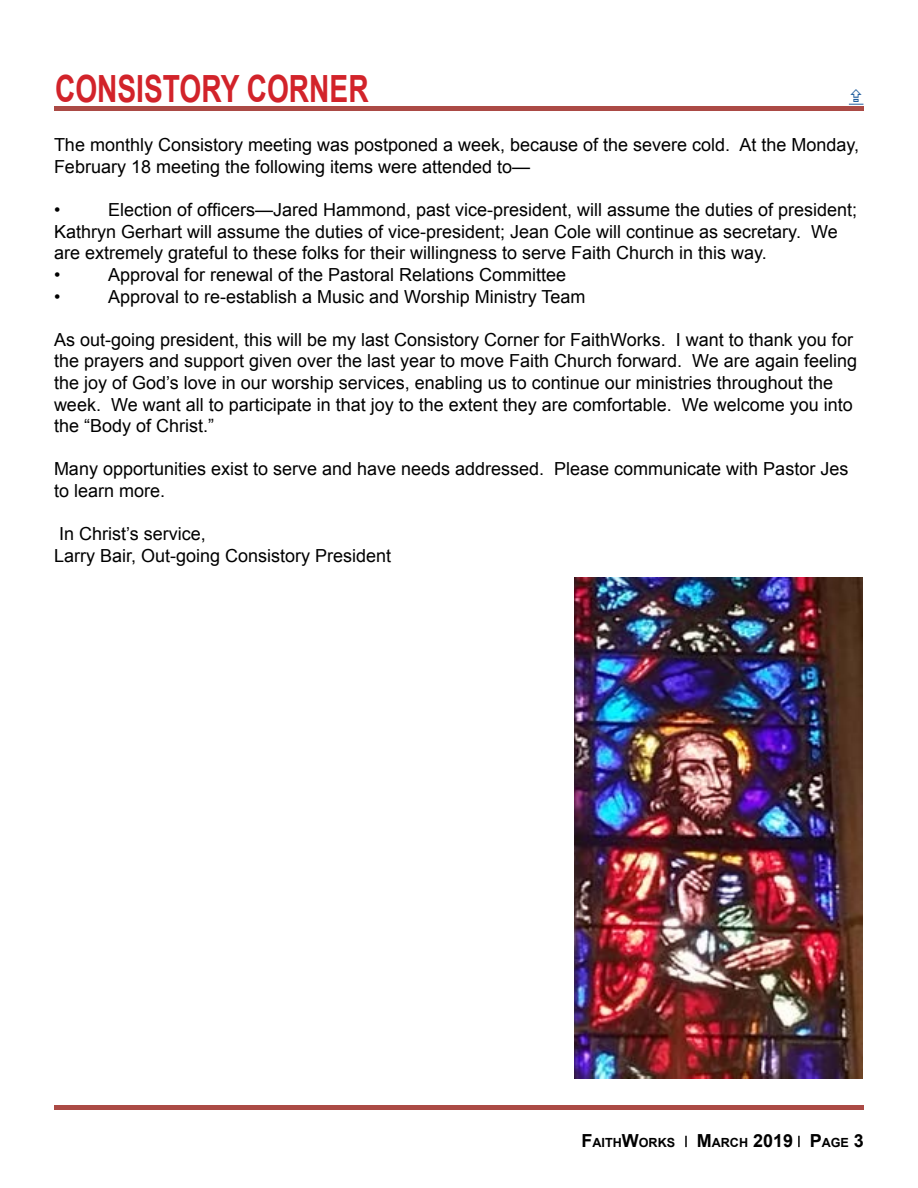
<style>
.page{position:relative;width:918px;height:1188px;background:#fff}
.page>*{position:absolute;margin:0;border:0;box-sizing:border-box;transform-origin:0 0}
.t1{font:700 37.5px "Arial";color:#d2232a;scale:.75 1}
.t2{font:18px/21.6px "Arial";color:#000}
.t3{font:700 12.6px "Arial";color:#000}
.s1{font-size:18px}
</style>
<div class="page">
<svg style="left:685px;top:1136px;width:2px;height:11px"></svg>
<svg style="left:798px;top:1136px;width:2px;height:11px"></svg>
<div style="left:54px;top:106px;width:810px;height:5px;background:#ab4a45"></div>
<div style="left:54px;top:1105px;width:810px;height:5px;background:#ab4a45"></div>
<img style="left:575px;top:577px;width:288px;height:501px">
<svg style="left:849px;top:103px;width:14px;height:2px"></svg>
<h1 class="t1" style="left:55px;top:64px;width:420px">CONSISTORY CORNER</h1>
<p class="t2" style="left:54px;top:134px;width:807px">The monthly Consistory meeting was postponed a week, because of the severe cold. At the Monday,<br>February 18 meeting the following items were attended to—</p>
<p class="t2" style="left:54px;top:199px;width:8px">•</p>
<p class="t2" style="left:54px;top:199px;width:805px;text-indent:54px">Election of officers—Jared Hammond, past vice-president, will assume the duties of president; Kathryn Gerhart will assume the duties of vice-president; Jean Cole will continue as secretary. We are extremely grateful to these folks for their willingness to serve Faith Church in this way.<br>•</p>
<p class="t2" style="left:108px;top:264px;width:460px">Approval for renewal of the Pastoral Relations Committee</p>
<p class="t2" style="left:54px;top:286px;width:8px">•</p>
<p class="t2" style="left:108px;top:286px;width:479px">Approval to re-establish a Music and Worship Ministry Team</p>
<p class="t2" style="left:54px;top:329px;width:805px">As out-going president, this will be my last Consistory Corner for FaithWorks. I want to thank you for the prayers and support given over the last year to move Faith Church forward. We are again feeling the joy of God’s love in our worship services, enabling us to continue our ministries throughout the week. We want all to participate in that joy to the extent they are comfortable. We welcome you into the “Body of Christ.”</p>
<p class="t2" style="left:54px;top:458px;width:796px">Many opportunities exist to serve and have needs addressed. Please communicate with Pastor Jes to learn more.</p>
<p class="t2" style="left:54px;top:523px;width:339px">In Christ’s service,<br>Larry Bair, Out-going Consistory President</p>
<p class="t3" style="left:581px;top:1134px;width:284px"><span class="s1">F</span>AITH<span class="s1">W</span>ORKS <span class="s1">M</span>ARCH <span class="s1">2019 P</span>AGE <span class="s1">3</span></p>
</div>
